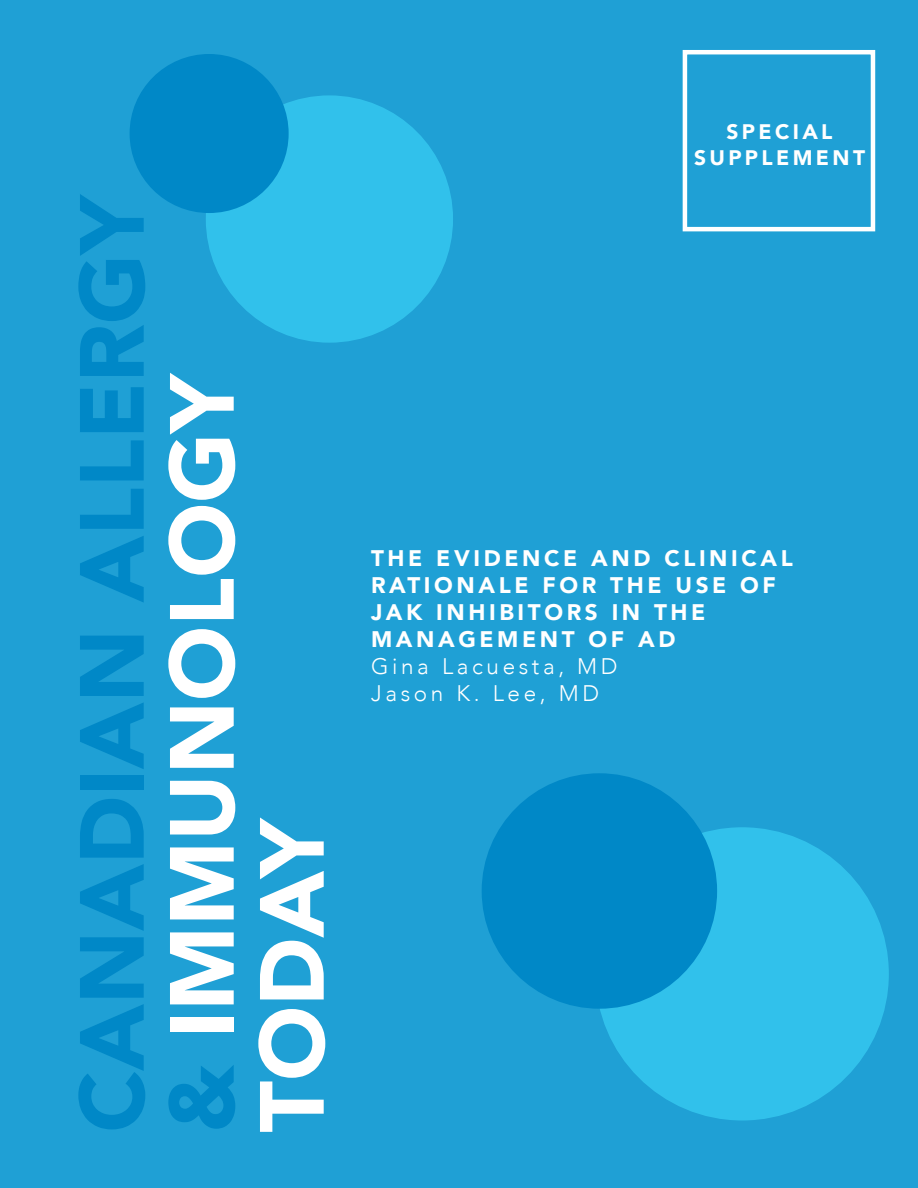
<style>
.page{position:relative;width:918px;height:1188px;background:#1fa0d5}
.page>*{position:absolute;margin:0;border:0;box-sizing:border-box;transform-origin:0 0}
.t1{font:900 90px "Avenir";color:#fff}
.t2{font:900 90px "Avenir";color:#0088c7}
.t3{font:900 22.5px/27px "Avenir";letter-spacing:.16em;color:#fff}
.t4{font:300 22.5px "Avenir";letter-spacing:.16em;color:#fff}
.t5{font:900 21px "Avenir";letter-spacing:.16em;color:#fff}
.s1{color:#0088c7}
</style>
<div class="page">
<div style="left:683px;top:50px;width:192px;height:181px;border:4px solid #fff"></div>
<div style="left:596px;top:827px;width:293px;height:293px;background:#31c1eb;border-radius:50%"></div>
<div style="left:206px;top:95px;width:247px;height:248px;background:#31c1eb;border-radius:50%"></div>
<div style="left:482px;top:773px;width:235px;height:236px;background:#0088c7;border-radius:50%"></div>
<div style="left:130px;top:54px;width:159px;height:159px;background:#0088c7;border-radius:50%"></div>
<p class="t2" style="left:35px;top:1132px;width:942px;rotate:-90deg">CANADIAN ALLERGY</p>
<p class="t1" style="left:125px;top:1132px;width:763px;rotate:-90deg"><span class="s1">&amp;</span> IMMUNOLOGY</p>
<p class="t1" style="left:215px;top:1132px;width:318px;rotate:-90deg">TODAY</p>
<p class="t5" style="left:726px;top:114px;width:108px">SPECIAL</p>
<p class="t5" style="left:694px;top:139px;width:173px">SUPPLEMENT</p>
<p class="t3" style="left:371px;top:544px;width:423px">THE EVIDENCE AND CLINICAL<br>RATIONALE FOR THE USE OF</p>
<p class="t3" style="left:371px;top:598px;width:336px">JAK INHIBITORS IN THE<br>MANAGEMENT OF AD</p>
<p class="t4" style="left:371px;top:653px;width:248px">Gina Lacuesta, MD</p>
<p class="t4" style="left:371px;top:680px;width:229px">Jason K. Lee, MD</p>
</div>
